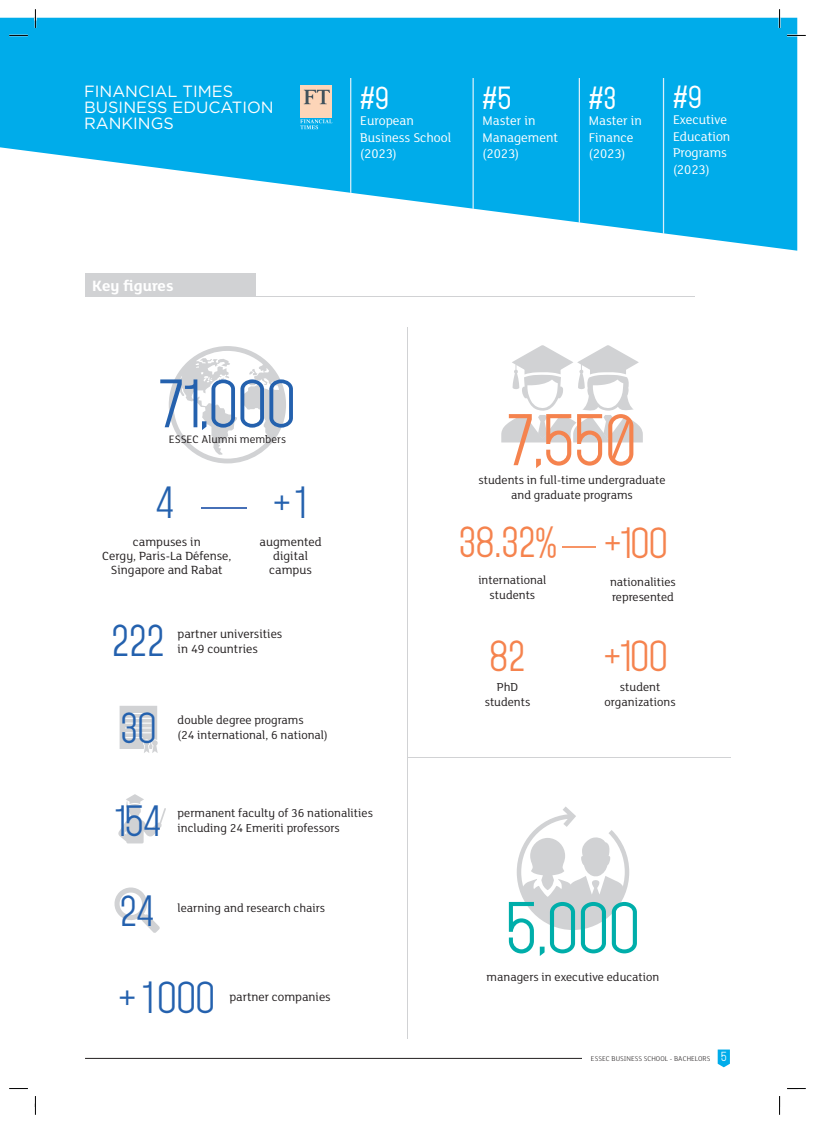
<style>
.page{position:relative;width:815px;height:1124px;background:#fff}
.page>*{position:absolute;margin:0;border:0;box-sizing:border-box;transform-origin:0 0}
.t1{font:62.5px "Mohave";color:#00aeaa}
.t2{font:62.5px "Mohave";color:#f5834e}
.t3{font:58.5px "Mohave";color:#2461ae}
.t4{font:38.62px "Mohave";color:#2461ae}
.t5{font:37.5px "Mohave";color:#f5834e}
.t6{font:37.5px "Mohave";color:#2461ae}
.t7{font:600 27.5px "Mohave";color:#fff}
.t8{font:16.25px/16.2px "Gotham";color:#fff}
.t9{font:700 16.25px "FS Lola";color:#fff}
.t10{font:13.75px/16.5px "FS Lola";color:#fff}
.t11{font:12.88px/13.8px "FS Lola";color:#231f20;text-align:center}
.t12{font:12.5px/15px "FS Lola";color:#231f20;text-align:center}
.t13{font:11.75px "FS Lola";color:#231f20}
.t14{font:300 7.5px "FS Lola";color:#231f20}
.s1{font-family:"Mohave";font-weight:400;font-size:11.25px;color:#fff}
</style>
<div class="page">
<svg style="left:0;top:18px;width:797px;height:233px;fill:#00acea"></svg>
<div style="left:85px;top:274px;width:170px;height:23px;background:#d1d2d4"></div>
<div style="left:300px;top:85px;width:32px;height:32px;background:#fdd5b8"></div>
<svg style="left:304px;top:90px;width:26px;height:14px"></svg>
<svg style="left:300px;top:119px;width:32px;height:10px"></svg>
<hr style="left:85px;top:296px;width:609px;height:1px;background:#d1d2d4">
<hr style="left:407px;top:327px;width:1px;height:711px;background:#d1d2d4">
<svg style="left:473px;top:209px;width:1px;height:28px"></svg>
<hr style="left:473px;top:78px;width:1px;height:131px;background:#d8effa">
<hr style="left:350px;top:193px;width:1px;height:44px;background:#fff">
<hr style="left:350px;top:78px;width:1px;height:115px;background:#d8effa">
<svg style="left:579px;top:222px;width:1px;height:15px"></svg>
<hr style="left:579px;top:78px;width:1px;height:144px;background:#d8effa">
<hr style="left:663px;top:78px;width:1px;height:155px;background:#d8effa">
<hr style="left:408px;top:756px;width:323px;height:1px;background:#d1d2d4">
<svg style="left:169px;top:346px;width:117px;height:117px"></svg>
<hr style="left:201px;top:507px;width:46px;height:1px;background:#4670b7">
<svg style="left:517px;top:806px;width:112px;height:123px"></svg>
<svg style="left:501px;top:345px;width:142px;height:97px"></svg>
<hr style="left:563px;top:546px;width:33px;height:1px;background:#f79465">
<svg style="left:120px;top:706px;width:38px;height:47px"></svg>
<svg style="left:118px;top:794px;width:48px;height:49px"></svg>
<svg style="left:114px;top:887px;width:46px;height:45px"></svg>
<svg style="left:718px;top:1049px;width:12px;height:18px"></svg>
<hr style="left:85px;top:1057px;width:532px;height:1px;background:#231f20">
<div style="left:582px;top:1051px;width:129px;height:14px;background:#fff"></div>
<svg style="left:9px;top:35px;width:19px;height:1px"></svg>
<svg style="left:787px;top:35px;width:19px;height:1px"></svg>
<svg style="left:9px;top:1088px;width:19px;height:1px"></svg>
<svg style="left:787px;top:1088px;width:19px;height:1px"></svg>
<svg style="left:35px;top:9px;width:1px;height:19px"></svg>
<svg style="left:35px;top:1096px;width:1px;height:18px"></svg>
<svg style="left:779px;top:9px;width:1px;height:19px"></svg>
<svg style="left:779px;top:1096px;width:1px;height:18px"></svg>
<h3 class="t8" style="left:84px;top:82px;width:191px">FINANCIAL TIMES<br>BUSINESS EDUCATION<br>RANKINGS</h3>
<h3 class="t7" style="left:483px;top:81px;width:30px">#5</h3>
<h3 class="t7" style="left:360px;top:81px;width:30px">#9</h3>
<p class="t10" style="left:360px;top:112px;width:93px">European<br>Business School (2023)</p>
<p class="t10" style="left:483px;top:112px;width:77px">Master in<br>Management (2023)</p>
<h3 class="t7" style="left:589px;top:81px;width:29px">#3</h3>
<p class="t10" style="left:589px;top:112px;width:54px">Master in<br>Finance (2023)</p>
<h3 class="t7" style="left:673px;top:80px;width:30px">#9</h3>
<p class="t10" style="left:673px;top:111px;width:59px">Executive<br>Education<br>Programs (2023)</p>
<h3 class="t9" style="left:92px;top:274px;width:83px">Key figures</h3>
<h2 class="t3" style="left:159px;top:368px;width:138px">71,OOO</h2>
<p class="t13" style="left:169px;top:432px;width:119px">ESSEC Alumni members</p>
<h3 class="t4" style="left:156px;top:478px;width:19px">4</h3>
<p class="t11" style="left:102px;top:534px;width:131px">campuses in<br>Cergy, Paris-La Défense,<br>Singapore and Rabat</p>
<h3 class="t4" style="left:274px;top:478px;width:33px">+1</h3>
<p class="t11" style="left:260px;top:534px;width:64px">augmented digital campus</p>
<h3 class="t4" style="left:112px;top:616px;width:54px">222</h3>
<p class="t11" style="left:178px;top:625px;width:106px;line-height:15.5px;text-align:left">partner universities in 49 countries</p>
<h3 class="t6" style="left:121px;top:704px;width:37px">3O</h3>
<p class="t12" style="left:178px;top:712px;width:152px;text-align:left">double degree programs<br>(24 international, 6 national)</p>
<h3 class="t6" style="left:115px;top:798px;width:47px">154</h3>
<p class="t12" style="left:178px;top:805px;width:197px;text-align:left">permanent faculty of 36 nationalities including 24 Emeriti professors</p>
<h3 class="t6" style="left:120px;top:887px;width:36px">24</h3>
<p class="t12" style="left:178px;top:899px;width:149px">learning and research chairs</p>
<h3 class="t4" style="left:119px;top:973px;width:97px">+ 1 OOO</h3>
<p class="t11" style="left:229px;top:989px;width:103px">partner companies</p>
<h1 class="t2" style="left:508px;top:402px;width:131px">7,550</h1>
<p class="t12" style="left:478px;top:471px;width:189px">students in full-time undergraduate and graduate programs</p>
<h3 class="t5" style="left:459px;top:519px;width:100px">38.32%</h3>
<h3 class="t5" style="left:605px;top:520px;width:64px">+1OO</h3>
<p class="t12" style="left:478px;top:572px;width:70px">international students</p>
<p class="t12" style="left:610px;top:573px;width:67px;text-align:left">nationalities represented</p>
<h3 class="t5" style="left:490px;top:632px;width:37px">82</h3>
<p class="t12" style="left:485px;top:678px;width:47px">PhD students</p>
<h3 class="t5" style="left:605px;top:632px;width:64px">+1OO</h3>
<p class="t12" style="left:605px;top:678px;width:73px">student organizations</p>
<h1 class="t1" style="left:506px;top:889px;width:135px">5,OOO</h1>
<p class="t12" style="left:487px;top:968px;width:174px">managers in executive education</p>
<p class="t14" style="left:591px;top:1053px;width:137px">ESSEC BUSINESS SCHOOL - BACHELORS <span class="s1">5</span></p>
</div>
